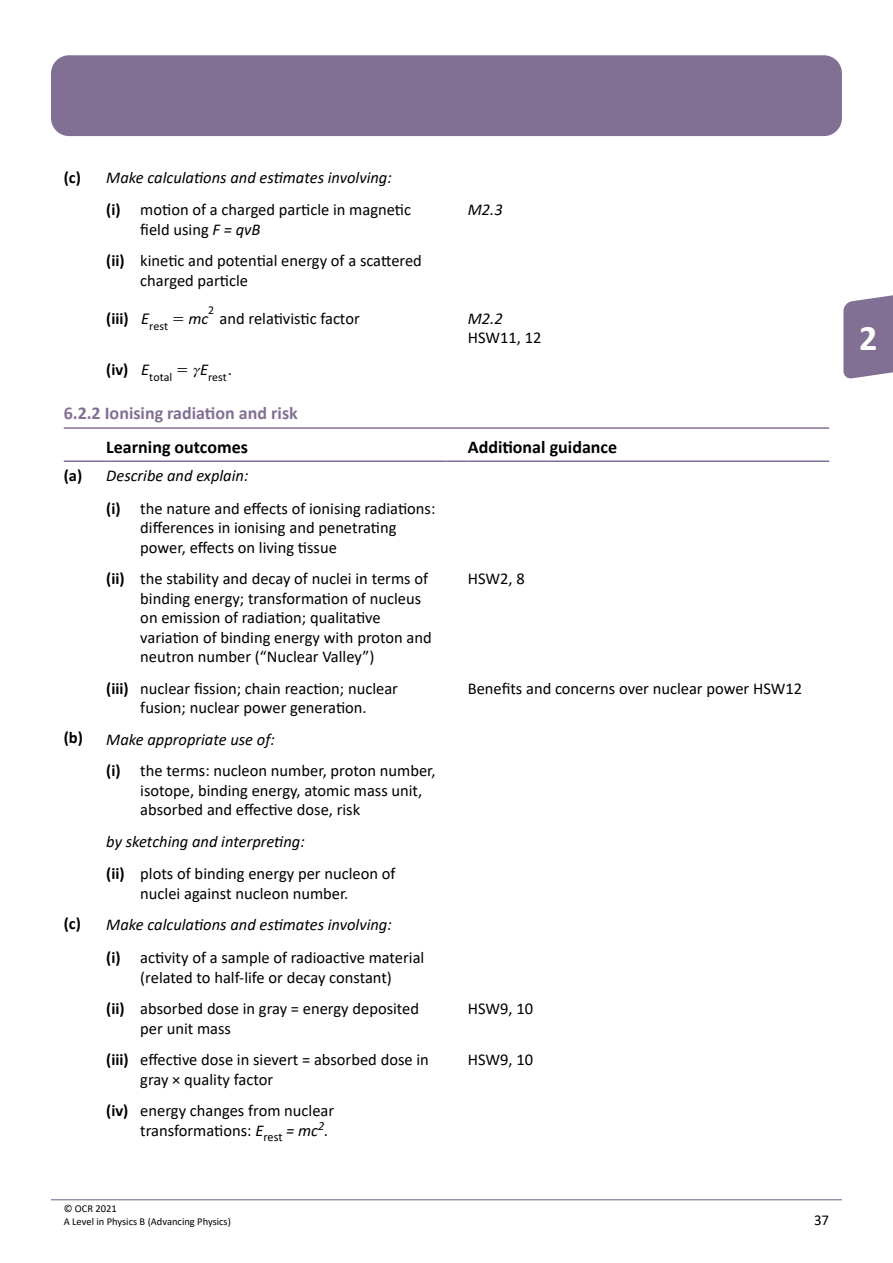
<style>
.page{position:relative;width:893px;height:1263px;background:#fff}
.page>*{position:absolute;margin:0;border:0;box-sizing:border-box;transform-origin:0 0}
.t1{font:700 36px "Calibri";color:#fff}
.TableHeader3{font:700 18px "Calibri";color:#000}
.Heading3{font:700 18px "Calibri";color:#826f94}
.bodytext__i{font:16.5px/19.5px "Calibri";color:#000}
.BodyText{font:italic 16.5px "Calibri";color:#000}
.BodyText-2{font:16.5px "Calibri";color:#000}
.bodytext__i-2{font:italic 16.5px "Calibri";color:#000}
.BodyText-3{font:700 16.5px "Calibri";color:#000}
.bodytext__i-3{font:700 16.5px "Calibri";color:#000}
.t2{font:16.5px "Calibri Italic 66";color:#000}
.t3{font:16.5px "MM Times Roman";color:#000}
.t4{font:15px "Calibri";color:#000}
.t5{font:12px "Calibri 50";color:#000}
.t6{font:12px "Calibri 49";color:#000}
.t7{font:10.5px/12.8px "Calibri";color:#000}
.s1{font-weight:700}
.s2{font-style:italic}
.s3{font-family:"MM Times Roman"}
.s4{font-family:"M Ma Greek";font-style:italic;font-size:15px}
.s5{font-family:"Calibri";font-style:italic}
</style>
<div class="page">
<hr style="left:51px;top:1199px;width:791px;height:1px;background:#826f94">
<div style="left:51px;top:55px;width:791px;height:81px;background:#826f94;border-radius:18px"></div>
<svg style="left:843px;top:295px;width:50px;height:84px;background:#8e7d9e"></svg>
<hr style="left:64px;top:427px;width:765px;height:2px;background:#826f94">
<hr style="left:64px;top:460px;width:42px;height:2px;background:#826f94">
<hr style="left:106px;top:460px;width:340px;height:2px;background:#826f94">
<hr style="left:446px;top:460px;width:22px;height:2px;background:#826f94">
<hr style="left:468px;top:460px;width:361px;height:2px;background:#826f94">
<p class="BodyText-3" style="left:64px;top:166px;width:19px">(c)</p>
<p class="BodyText" style="left:106px;top:166px;width:287px">Make calculations and estimates involving:</p>
<p class="bodytext__i" style="left:140px;top:200px;width:272px;text-indent:-34px"><span class="s1">(i)</span> motion of a charged particle in magnetic field using <span class="s2">F = qvB</span></p>
<p class="BodyText" style="left:468px;top:198px;width:36px">M2.3</p>
<p class="bodytext__i" style="left:140px;top:251px;width:283px;text-indent:-34px"><span class="s1">(ii)</span> kinetic and potential energy of a scattered charged particle</p>
<p class="bodytext__i-3" style="left:106px;top:307px;width:24px">(iii)</p>
<p class="t2" style="left:141px;top:307px;width:10px">E</p>
<p class="t2" style="left:173px;top:307px;width:37px"><span class="s3">=</span> mc</p>
<p class="t6" style="left:208px;top:302px;width:8px">2</p>
<p class="bodytext__i" style="left:220px;top:309px;width:142px">and relativistic factor</p>
<p class="BodyText" style="left:468px;top:307px;width:36px">M2.2</p>
<p class="BodyText-2" style="left:468px;top:326px;width:75px">HSW11, 12</p>
<p class="t6" style="left:149px;top:318px;width:20px">rest</p>
<p class="bodytext__i-3" style="left:106px;top:358px;width:24px">(iv)</p>
<p class="BodyText" style="left:141px;top:358px;width:10px">E</p>
<p class="t3" style="left:177px;top:361px;width:33px">= <span class="s4">c</span><span class="s5">E</span></p>
<p class="t5" style="left:149px;top:368px;width:24px">total</p>
<p class="t5" style="left:208px;top:368px;width:20px">rest</p>
<p class="bodytext__i-2" style="left:229px;top:358px;width:6px">.</p>
<h2 class="Heading3" style="left:64px;top:400px;width:236px">6.2.2 Ionising radiation and risk</h2>
<h1 class="TableHeader3" style="left:106px;top:434px;width:143px">Learning outcomes</h1>
<h1 class="TableHeader3" style="left:468px;top:434px;width:151px">Additional guidance</h1>
<p class="BodyText-3" style="left:64px;top:464px;width:20px">(a)</p>
<p class="BodyText" style="left:106px;top:464px;width:144px">Describe and explain:</p>
<p class="bodytext__i" style="left:140px;top:498px;width:297px;text-indent:-34px"><span class="s1">(i)</span> the nature and effects of ionising radiations: differences in ionising and penetrating power, effects on living tissue</p>
<p class="bodytext__i" style="left:140px;top:568px;width:293px;text-indent:-34px"><span class="s1">(ii)</span> the stability and decay of nuclei in terms of binding energy; transformation of nucleus on emission of radiation; qualitative variation of binding energy with proton and neutron number (“Nuclear Valley”)</p>
<p class="bodytext__i" style="left:468px;top:568px;width:59px">HSW2, 8</p>
<p class="bodytext__i" style="left:106px;top:678px;width:293px;text-align:center"><span class="s1">(iii)</span> nuclear fission; chain reaction; nuclear fusion; nuclear power generation.</p>
<p class="BodyText-2" style="left:468px;top:677px;width:336px">Benefits and concerns over nuclear power HSW12</p>
<p class="BodyText-3" style="left:64px;top:726px;width:21px">(b)</p>
<p class="bodytext__i-2" style="left:106px;top:728px;width:170px">Make appropriate use of:</p>
<p class="bodytext__i" style="left:140px;top:760px;width:297px;text-indent:-34px"><span class="s1">(i)</span> the terms: nucleon number, proton number, isotope, binding energy, atomic mass unit, absorbed and effective dose, risk</p>
<p class="BodyText" style="left:106px;top:830px;width:200px">by sketching and interpreting:</p>
<p class="bodytext__i" style="left:140px;top:864px;width:257px;text-indent:-34px"><span class="s1">(ii)</span> plots of binding energy per nucleon of nuclei against nucleon number.</p>
<p class="BodyText-3" style="left:64px;top:912px;width:19px">(c)</p>
<p class="BodyText" style="left:106px;top:913px;width:287px">Make calculations and estimates involving:</p>
<p class="bodytext__i" style="left:106px;top:947px;width:320px;text-align:center"><span class="s1">(i)</span> activity of a sample of radioactive material (related to half-life or decay constant)</p>
<p class="bodytext__i" style="left:140px;top:998px;width:280px;text-indent:-34px"><span class="s1">(ii)</span> absorbed dose in gray = energy deposited per unit mass</p>
<p class="BodyText-2" style="left:468px;top:997px;width:67px">HSW9, 10</p>
<p class="bodytext__i" style="left:140px;top:1049px;width:290px;text-indent:-34px"><span class="s1">(iii)</span> effective dose in sievert = absorbed dose in gray × quality factor</p>
<p class="BodyText-2" style="left:468px;top:1048px;width:67px">HSW9, 10</p>
<p class="bodytext__i" style="left:140px;top:1100px;width:195px;text-indent:-34px"><span class="s1">(iv)</span> energy changes from nuclear transformations: <span class="s2">E</span><sub>rest</sub> <span class="s2">= mc</span><sup>2</sup><span class="s2">.</span></p>
<p class="t7" style="left:64px;top:1202px;width:169px">© OCR 2021<br>A Level in Physics B (Advancing Physics)</p>
<p class="t4" style="left:814px;top:1209px;width:17px">37</p>
<h1 class="t1" style="left:859px;top:312px;width:20px">2</h1>
</div>
